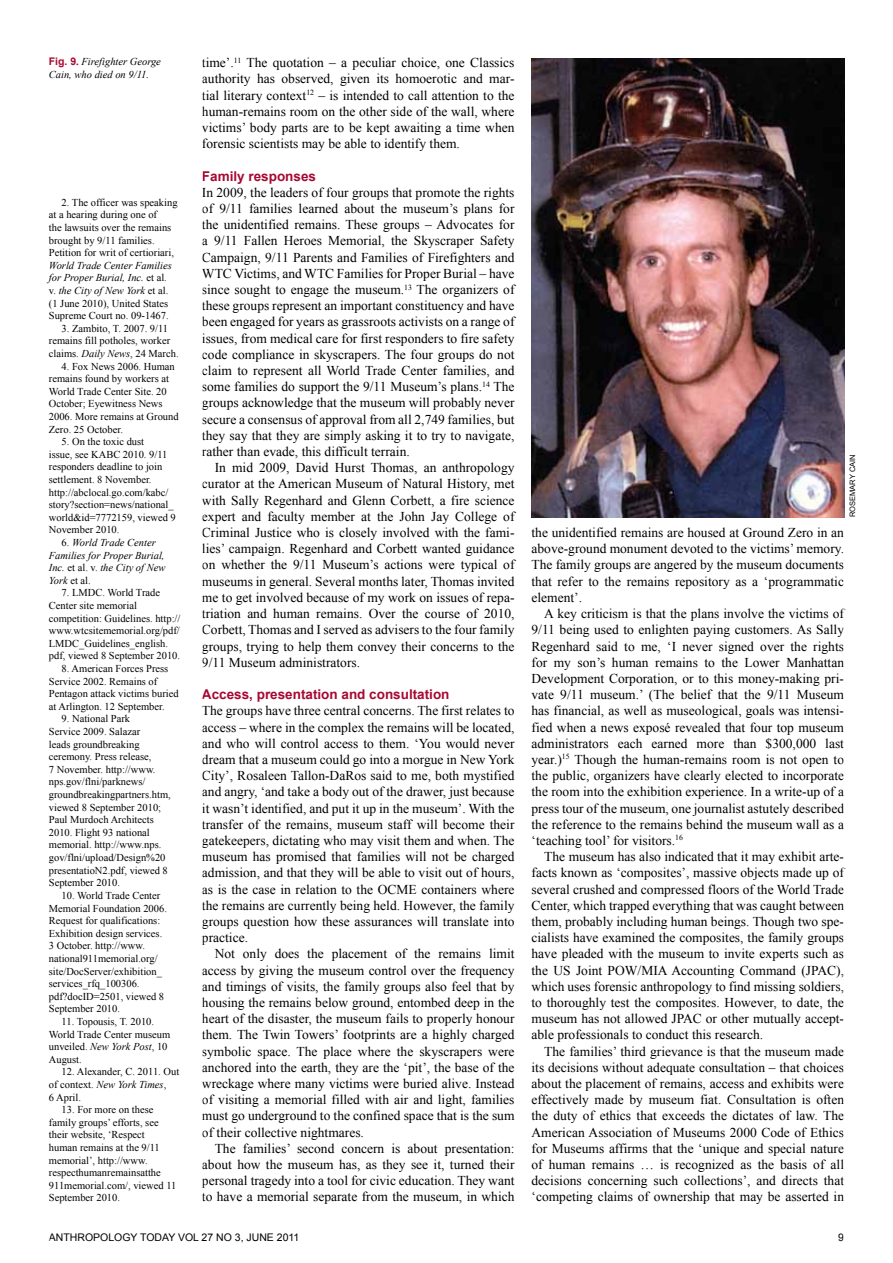
<style>
.page{position:relative;width:893px;height:1263px;background:#fff}
.page>*{position:absolute;margin:0;border:0;box-sizing:border-box;transform-origin:0 0}
.t1{font:13.5px/16.2px "Times New Roman";color:#000;text-align:justify}
.t2{font:700 13.5px "Arial";color:#a70932}
.t3{font:10.5px/12.6px "Times New Roman";color:#000}
.t4{font:italic 10.5px/12.6px "Times New Roman";color:#000}
.t5{font:10.5px "Arial";color:#000}
.t6{font:7.5px "Arial";color:#000}
.s1{font-family:"Arial";font-weight:700;font-style:normal;color:#a70932}
.s2{font-weight:700;font-style:normal;color:#a70932}
.s3{font-style:normal}
.s4{font-style:italic}
</style>
<div class="page">
<img style="left:531px;top:59px;width:313px;height:458px">
<p class="t4" style="left:49px;top:55px;width:114px"><span class="s1">Fig. 9</span><span class="s2">.</span> Firefighter George<br>Cain, who died on 9/11.</p>
<p class="t3" style="left:49px;top:196px;width:130px;text-indent:13px">2. The officer was speaking at a hearing during one of<br>the lawsuits over the remains brought by 9/11 families.<br>Petition for writ of certioriari,</p>
<p class="t4" style="left:49px;top:259px;width:124px">World Trade Center Families for Proper Burial, Inc. <span class="s3">et al. v.</span> the City of New York <span class="s3">et al. (1 June 2010), United States<br>Supreme Court no. 09-1467.</span></p>
<p class="t3" style="left:49px;top:322px;width:131px;text-indent:13px">3. Zambito, T. 2007. 9/11 remains fill potholes, worker claims. <span class="s4">Daily News</span>, 24 March.</p>
<p class="t3" style="left:49px;top:360px;width:131px;text-indent:13px">4. Fox News 2006. Human remains found by workers at<br>World Trade Center Site. 20<br>October; Eyewitness News<br>2006. More remains at Ground<br>Zero. 25 October.</p>
<p class="t3" style="left:49px;top:435px;width:128px;text-indent:13px">5. On the toxic dust<br>issue, see KABC 2010. 9/11 responders deadline to join settlement. 8 November. http://abclocal.go.com/kabc/ story?section=news/national_ world&amp;id=7772159, viewed 9<br>November 2010.</p>
<p class="t4" style="left:49px;top:536px;width:118px;text-indent:13px"><span class="s3">6.</span> World Trade Center<br>Families for Proper Burial,<br>Inc. <span class="s3">et al. v.</span> the City of New<br>York <span class="s3">et al.</span></p>
<p class="t3" style="left:49px;top:586px;width:133px;text-indent:13px">7. LMDC. World Trade<br>Center site memorial competition: Guidelines. http:// www.wtcsitememorial.org/pdf/<br>LMDC_Guidelines_english. pdf, viewed 8 September 2010.</p>
<p class="t3" style="left:49px;top:662px;width:131px;text-indent:13px">8. American Forces Press<br>Service 2002. Remains of<br>Pentagon attack victims buried at Arlington. 12 September.</p>
<p class="t3" style="left:49px;top:712px;width:123px;text-indent:13px">9. National Park<br>Service 2009. Salazar<br>leads groundbreaking ceremony. Press release,<br>7 November. http://www. nps.gov/flni/parknews/ groundbreakingpartners.htm, viewed 8 September 2010;<br>Paul Murdoch Architects<br>2010. Flight 93 national memorial. http://www.nps. gov/flni/upload/Design%20 presentatioN2.pdf, viewed 8<br>September 2010.</p>
<p class="t3" style="left:49px;top:889px;width:120px;text-indent:13px">10. World Trade Center<br>Memorial Foundation 2006.<br>Request for qualifications:<br>Exhibition design services.<br>3 October. http://www. national911memorial.org/ site/DocServer/exhibition_ services_rfq_100306. pdf?docID=2501, viewed 8<br>September 2010.</p>
<p class="t3" style="left:49px;top:1015px;width:123px;text-indent:13px">11. Topousis, T. 2010.<br>World Trade Center museum unveiled. <span class="s4">New York Post</span>, 10<br>August.</p>
<p class="t3" style="left:49px;top:1065px;width:132px;text-indent:13px">12. Alexander, C. 2011. Out of context. <span class="s4">New York Times</span>,<br>6 April.</p>
<p class="t3" style="left:49px;top:1103px;width:129px;text-indent:13px">13. For more on these family groups’ efforts, see their website, ‘Respect<br>human remains at the 9/11 memorial’, http://www. respecthumanremainsatthe<br>911memorial.com/, viewed 11<br>September 2010.</p>
<p class="t1" style="left:202px;top:54px;width:314px">time’.<sup>11</sup> The quotation – a peculiar choice, one Classics authority has observed, given its homoerotic and mar&shy;tial literary context<sup>12</sup> – is intended to call attention to the human-remains room on the other side of the wall, where victims’ body parts are to be kept awaiting a time when forensic scientists may be able to identify them.</p>
<p class="t2" style="left:202px;top:167px;width:116px">Family responses</p>
<p class="t1" style="left:202px;top:184px;width:314px">In 2009, the leaders of four groups that promote the rights of 9/11 families learned about the museum’s plans for the unidentified remains. These groups – Advocates for a 9/11 Fallen Heroes Memorial, the Skyscraper Safety Campaign, 9/11 Parents and Families of Firefighters and WTC Victims, and WTC Families for Proper Burial – have since sought to engage the museum.<sup>13</sup> The organizers of these groups represent an important constituency and have been engaged for years as grassroots activists on a range of issues, from medical care for first responders to fire safety code compliance in skyscrapers. The four groups do not claim to represent all World Trade Center families, and some families do support the 9/11 Museum’s plans.<sup>14</sup> The groups acknowledge that the museum will probably never secure a consensus of approval from all 2,749 families, but they say that they are simply asking it to try to navigate, rather than evade, this difficult terrain.</p>
<p class="t1" style="left:202px;top:459px;width:314px;text-indent:13px">In mid 2009, David Hurst Thomas, an anthropology curator at the American Museum of Natural History, met with Sally Regenhard and Glenn Corbett, a fire science expert and faculty member at the John Jay College of Criminal Justice who is closely involved with the fami&shy;lies’ campaign. Regenhard and Corbett wanted guidance on whether the 9/11 Museum’s actions were typical of museums in general. Several months later, Thomas invited me to get involved because of my work on issues of repa&shy;triation and human remains. Over the course of 2010, Corbett, Thomas and I served as advisers to the four family groups, trying to help them convey their concerns to the 9/11 Museum administrators.</p>
<p class="t2" style="left:202px;top:685px;width:249px">Access, presentation and consultation</p>
<p class="t1" style="left:202px;top:702px;width:314px">The groups have three central concerns. The first relates to access – where in the complex the remains will be located, and who will control access to them. ‘You would never dream that a museum could go into a morgue in New York City’, Rosaleen Tallon-DaRos said to me, both mystified and angry, ‘and take a body out of the drawer, just because it wasn’t identified, and put it up in the museum’. With the transfer of the remains, museum staff will become their gatekeepers, dictating who may visit them and when. The museum has promised that families will not be charged admission, and that they will be able to visit out of hours, as is the case in relation to the OCME containers where the remains are currently being held. However, the family groups question how these assurances will translate into practice.</p>
<p class="t1" style="left:202px;top:945px;width:314px;text-indent:13px">Not only does the placement of the remains limit access by giving the museum control over the frequency and timings of visits, the family groups also feel that by housing the remains below ground, entombed deep in the heart of the disaster, the museum fails to properly honour them. The Twin Towers’ footprints are a highly charged symbolic space. The place where the skyscrapers were anchored into the earth, they are the ‘pit’, the base of the wreckage where many victims were buried alive. Instead of visiting a memorial filled with air and light, families must go underground to the confined space that is the sum of their collective nightmares.</p>
<p class="t1" style="left:202px;top:1140px;width:314px;text-indent:13px">The families’ second concern is about presentation: about how the museum has, as they see it, turned their personal tragedy into a tool for civic education. They want to have a memorial separate from the museum, in which</p>
<p class="t6" style="left:848px;top:517px;width:64px;rotate:-90deg">ROSEMARY CAIN</p>
<p class="t1" style="left:531px;top:524px;width:314px">the unidentified remains are housed at Ground Zero in an above-ground monument devoted to the victims’ memory.<br>The family groups are angered by the museum documents that refer to the remains repository as a ‘programmatic element’.</p>
<p class="t1" style="left:531px;top:605px;width:314px;text-indent:13px">A key criticism is that the plans involve the victims of 9/11 being used to enlighten paying customers. As Sally Regenhard said to me, ‘I never signed over the rights for my son’s human remains to the Lower Manhattan Development Corporation, or to this money-making pri&shy;vate 9/11 museum.’ (The belief that the 9/11 Museum has financial, as well as museological, goals was intensi&shy;fied when a news exposé revealed that four top museum administrators each earned more than $300,000 last year.)<sup>15</sup> Though the human-remains room is not open to the public, organizers have clearly elected to incorporate the room into the exhibition experience. In a write-up of a press tour of the museum, one journalist astutely described the reference to the remains behind the museum wall as a ‘teaching tool’ for visitors.<sup>16</sup></p>
<p class="t1" style="left:531px;top:848px;width:314px;text-indent:13px">The museum has also indicated that it may exhibit arte&shy;facts known as ‘composites’, massive objects made up of several crushed and compressed floors of the World Trade Center, which trapped everything that was caught between them, probably including human beings. Though two spe&shy;cialists have examined the composites, the family groups have pleaded with the museum to invite experts such as the US Joint POW/MIA Accounting Command (JPAC), which uses forensic anthropology to find missing soldiers, to thoroughly test the composites. However, to date, the museum has not allowed JPAC or other mutually accept&shy;able professionals to conduct this research.</p>
<p class="t1" style="left:531px;top:1043px;width:314px;text-indent:13px">The families’ third grievance is that the museum made its decisions without adequate consultation – that choices about the placement of remains, access and exhibits were effectively made by museum fiat. Consultation is often the duty of ethics that exceeds the dictates of law. The American Association of Museums 2000 Code of Ethics for Museums affirms that the ‘unique and special nature of human remains … is recognized as the basis of all decisions concerning such collections’, and directs that ‘competing claims of ownership that may be asserted in</p>
<p class="t5" style="left:49px;top:1230px;width:252px">ANTHROPOLOGY TODAY VOL 27 NO 3, JUN E 2011</p>
<p class="t5" style="left:838px;top:1230px;width:7px">9</p>
</div>
